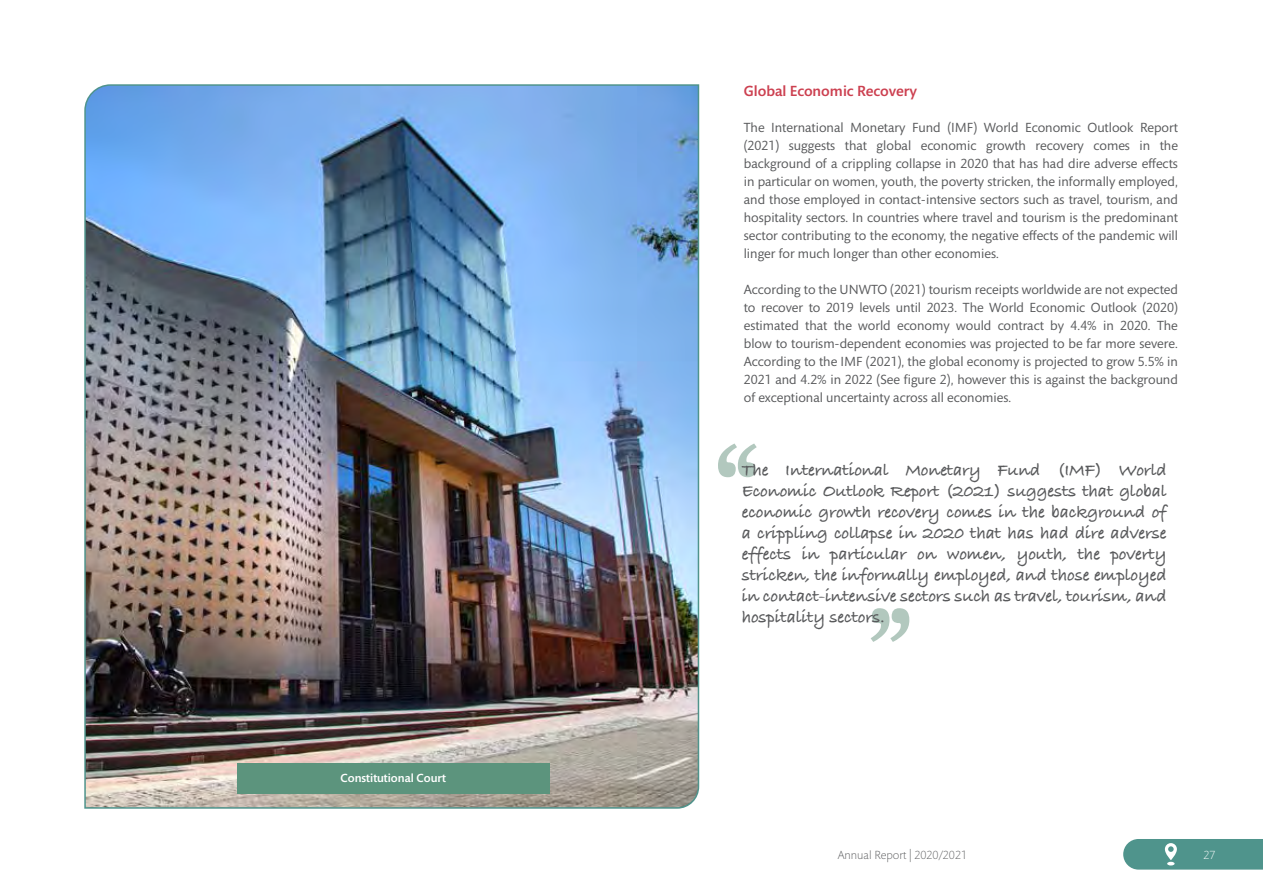
<style>
.page{position:relative;width:1263px;height:893px;background:#fff}
.page>*{position:absolute;margin:0;border:0;box-sizing:border-box;transform-origin:0 0}
.t1{font:700 18px/21px "Bradley Hand ITCTT";letter-spacing:-.01em;color:#58595b;text-align:justify}
.t2{font:500 15px "Mundo Sans Std";color:#cc4050}
.t3{font:13.5px/18px "Mundo Sans Std";color:#58595b;text-align:justify}
.t4{font:300 12px "Mundo Sans Std";color:#58595b}
.t5{font:500 12px "Mundo Sans Std";color:#fff}
.t6{font:300 12px "Mundo Sans Std";color:#fff}
</style>
<div class="page">
<svg style="left:718px;top:443px;width:39px;height:34px"></svg>
<svg style="left:871px;top:608px;width:38px;height:34px"></svg>
<img style="left:84px;top:84px;width:616px;height:725px">
<div style="left:237px;top:763px;width:313px;height:31px;background:#5c947d"></div>
<svg style="left:1123px;top:839px;width:140px;height:31px"></svg>
<p class="t5" style="left:341px;top:771px;width:107px">Constitutional Court</p>
<p class="t2" style="left:744px;top:83px;width:175px">Global Economic Recovery</p>
<p class="t3" style="left:744px;top:119px;width:436px">The International Monetary Fund (IMF) World Economic Outlook Report (2021) suggests that global economic growth recovery comes in the background of a crippling collapse in 2020 that has had dire adverse effects in particular on women, youth, the poverty stricken, the informally employed, and those employed in contact-intensive sectors such as travel, tourism, and hospitality sectors. In countries where travel and tourism is the predominant sector contributing to the economy, the negative effects of the pandemic will linger for much longer than other economies.</p>
<p class="t3" style="left:744px;top:281px;width:436px">According to the UNWTO (2021) tourism receipts worldwide are not expected to recover to 2019 levels until 2023. The World Economic Outlook (2020) estimated that the world economy would contract by 4.4% in 2020. The blow to tourism-dependent economies was projected to be far more severe.<br>According to the IMF (2021), the global economy is projected to grow 5.5% in 2021 and 4.2% in 2022 (See figure 2), however this is against the background of exceptional uncertainty across all economies.</p>
<p class="t1" style="left:742px;top:458px;width:426px">The International Monetary Fund (IMF) World Economic Outlook Report (2021) suggests that global economic growth recovery comes in the background of a crippling collapse in 2020 that has had dire adverse effects in particular on women, youth, the poverty stricken, the informally employed, and those employed in contact-intensive sectors such as travel, tourism, and hospitality sectors.</p>
<p class="t4" style="left:838px;top:848px;width:131px">Annual Report | 2020/2021</p>
<p class="t6" style="left:1203px;top:848px;width:14px">27</p>
</div>
